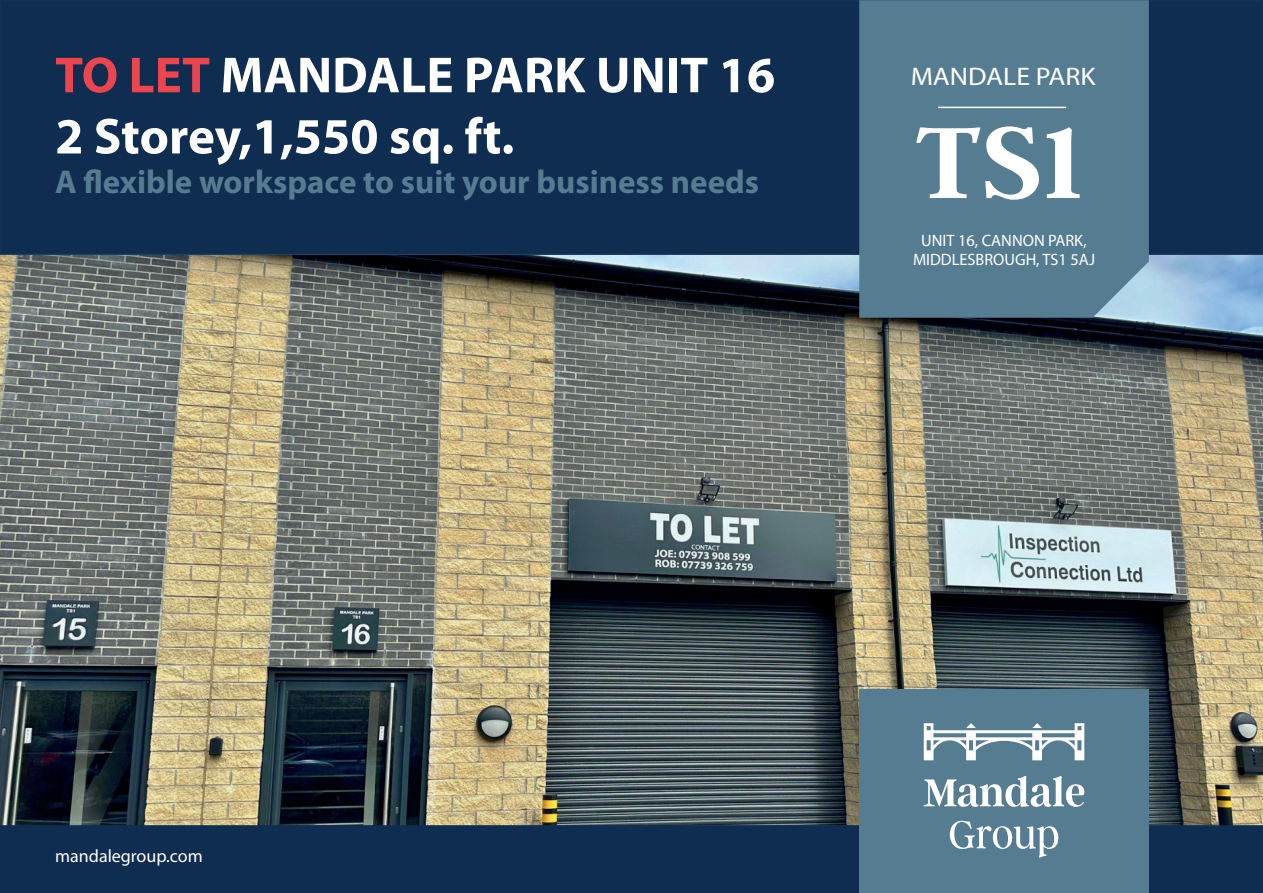
<style>
.page{position:relative;width:1263px;height:893px;background:#fff}
.page>*{position:absolute;margin:0;border:0;box-sizing:border-box;transform-origin:0 0}
.t1{font:600 112.5px "Argent CF";color:#fff;scale:1.06 1}
.t2{font:700 51px/61.2px "Myriad Pro";color:#fff}
.t3{font:700 33px "Myriad Pro";color:#577b91}
.t4{font:25.5px "Myriad Pro";color:#fff;scale:1.09 1}
.t5{font:18px "Myriad Pro";color:#fff}
.t6{font:16.5px/19.8px "Myriad Pro";color:#fff;text-align:center}
.s1{color:#ec454e}
</style>
<div class="page">
<img style="left:0;top:255px;width:1263px;height:570px">
<div style="left:1px;top:1px;width:1261px;height:253px;background:#0f2d51"></div>
<div style="left:0;top:0;width:1263px;height:255px;border:2px solid #113359"></div>
<div style="left:1px;top:826px;width:1261px;height:66px;background:#0f2d51"></div>
<div style="left:0;top:825px;width:1263px;height:68px;border:2px solid #0f2d51"></div>
<div style="left:859px;top:689px;width:290px;height:204px;background:#567c92"></div>
<div style="left:859px;top:0;width:290px;height:318px;background:#567c92"></div>
<hr style="left:938px;top:107px;width:128px;height:1px;background:#fff">
<svg style="left:924px;top:723px;width:160px;height:135px"></svg>
<p class="t2" style="left:55px;top:45px;width:721px"><span class="s1">TO LET</span> MANDALE PARK UNIT 16<br>2 Storey,1,550 sq. ft.</p>
<p class="t3" style="left:55px;top:163px;width:705px">A flexible workspace to suit your business needs</p>
<p class="t4" style="left:911px;top:61px;width:171px">MANDALE PARK</p>
<h1 class="t1" style="left:914px;top:102px;width:162px">TS1</h1>
<p class="t6" style="left:913px;top:230px;width:184px">UNIT 16, CANNON PARK,<br>MIDDLESBROUGH, TS1 5AJ</p>
<p class="t5" style="left:55px;top:844px;width:149px">mandalegroup.com</p>
</div>
